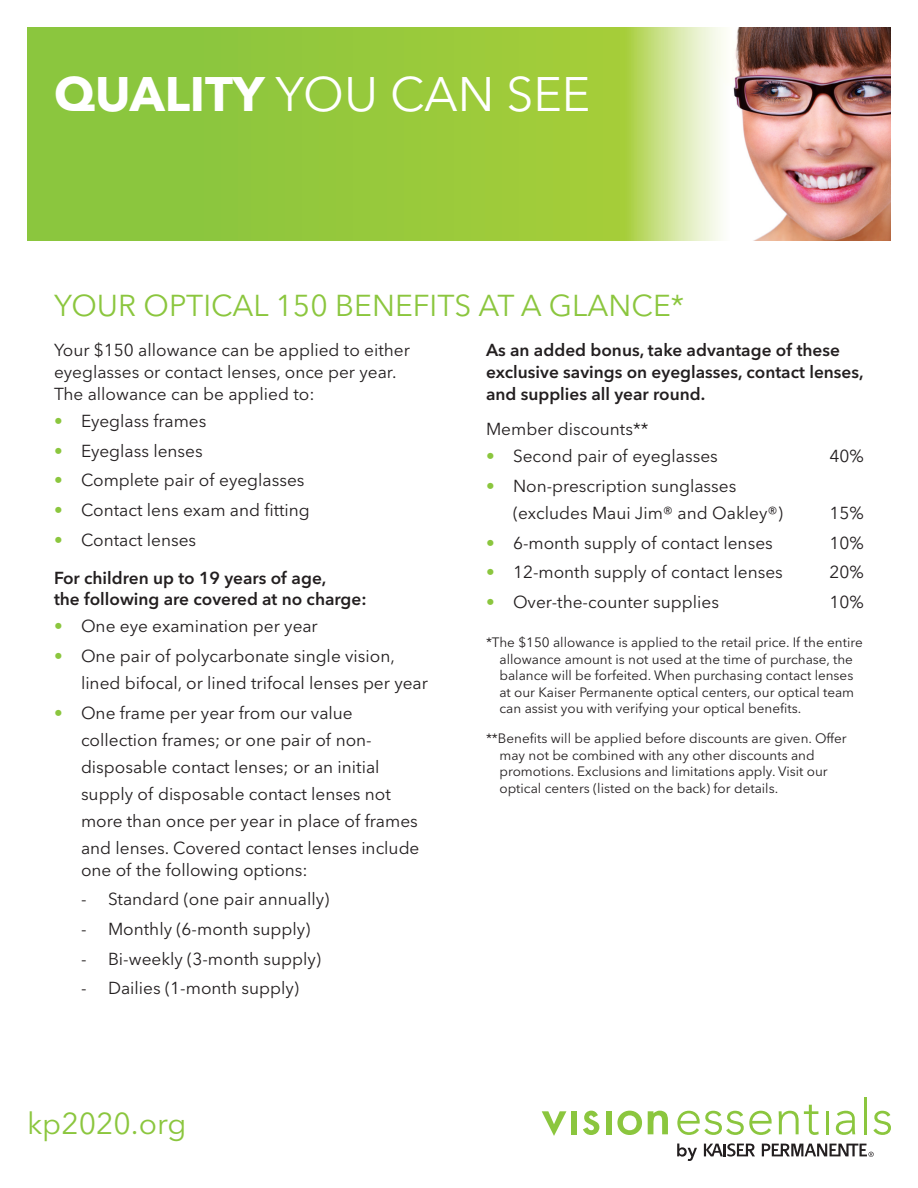
<style>
.page{position:relative;width:918px;height:1188px;background:#fff}
.page>*{position:absolute;margin:0;border:0;box-sizing:border-box;transform-origin:0 0}
.t1{font:48px "Avenir Next LT Pro";color:#fff}
.t2{font:30px "Avenir Next LT Pro";color:#8bc63e}
.t3{font:17.25px/27px "Avenir Next LT Pro";color:#231f20}
.Subhead{font:600 17.25px/21.8px "Avenir Next LT Pro";color:#231f20}
.Footnote{font:13.5px/16.5px "Avenir Next LT Pro";color:#231f20}
.s1{font-weight:700}
.s2{color:#8bc63e}
</style>
<div class="page">
<svg style="left:27px;top:27px;width:596px;height:213px;background:#94c83c"></svg>
<img style="left:623px;top:27px;width:268px;height:213px">
<svg style="left:704px;top:1143px;width:51px;height:14px"></svg>
<svg style="left:677px;top:1144px;width:20px;height:17px"></svg>
<svg style="left:762px;top:1144px;width:112px;height:13px"></svg>
<svg style="left:542px;top:1111px;width:24px;height:25px"></svg>
<div style="left:571px;top:1111px;width:6px;height:23px;background:#8bc63e"></div>
<svg style="left:583px;top:1111px;width:16px;height:24px"></svg>
<div style="left:606px;top:1111px;width:6px;height:23px;background:#8bc63e"></div>
<svg style="left:617px;top:1111px;width:25px;height:24px"></svg>
<svg style="left:648px;top:1111px;width:20px;height:23px"></svg>
<svg style="left:677px;top:1111px;width:95px;height:24px"></svg>
<svg style="left:779px;top:1105px;width:40px;height:30px"></svg>
<hr style="left:826px;top:1111px;width:3px;height:23px;background:#8bc63e">
<svg style="left:836px;top:1111px;width:19px;height:24px"></svg>
<hr style="left:864px;top:1097px;width:3px;height:37px;background:#8bc63e">
<svg style="left:873px;top:1111px;width:18px;height:24px"></svg>
<p class="t1" style="left:54px;top:66px;width:538px"><span class="s1">QUALITY</span> YOU CAN SEE</p>
<p class="t2" style="left:54px;top:288px;width:632px">YOUR OPTICAL 150 BENEFITS AT A GLANCE*</p>
<p class="t3" style="left:54px;top:340px;width:357px;line-height:21.8px">Your $150 allowance can be applied to either eyeglasses or contact lenses, once per year.<br>The allowance can be applied to:</p>
<p class="t3" style="left:54px;top:407px;width:154px"><span class="s2">•</span> Eyeglass frames</p>
<p class="t3" style="left:54px;top:437px;width:150px"><span class="s2">•</span> Eyeglass lenses</p>
<p class="t3" style="left:54px;top:467px;width:252px"><span class="s2">•</span> Complete pair of eyeglasses</p>
<p class="t3" style="left:54px;top:497px;width:257px"><span class="s2">•</span> Contact lens exam and fitting</p>
<p class="t3" style="left:54px;top:526px;width:144px"><span class="s2">•</span> Contact lenses</p>
<p class="Subhead" style="left:54px;top:567px;width:314px">For children up to 19 years of age,<br>the following are covered at no charge:</p>
<p class="t3" style="left:54px;top:613px;width:265px"><span class="s2">•</span> One eye examination per year</p>
<p class="t3" style="left:81px;top:643px;width:348px;text-indent:-27px"><span class="s2">•</span> One pair of polycarbonate single vision, lined bifocal, or lined trifocal lenses per year</p>
<p class="t3" style="left:81px;top:699px;width:340px;text-indent:-27px"><span class="s2">•</span> One frame per year from our value collection frames; or one pair of non&shy;disposable contact lenses; or an initial supply of disposable contact lenses not more than once per year in place of frames and lenses. Covered contact lenses include</p>
<p class="t3" style="left:81px;top:856px;width:228px">one of the following options:</p>
<p class="t3" style="left:81px;top:886px;width:250px">- Standard (one pair annually)</p>
<p class="t3" style="left:81px;top:915px;width:231px">- Monthly (6-month supply)</p>
<p class="t3" style="left:81px;top:945px;width:242px">- Bi-weekly (3-month supply)</p>
<p class="t3" style="left:81px;top:975px;width:219px">- Dailies (1-month supply)</p>
<p class="t2" style="left:27px;top:1106px;width:161px">kp2020.org</p>
<p class="Subhead" style="left:486px;top:339px;width:379px">As an added bonus, take advantage of these exclusive savings on eyeglasses, contact lenses, and supplies all year round.</p>
<p class="t3" style="left:486px;top:416px;width:164px">Member discounts**</p>
<p class="t3" style="left:486px;top:443px;width:233px"><span class="s2">•</span> Second pair of eyeglasses</p>
<p class="t3" style="left:830px;top:443px;width:36px">40%</p>
<p class="t3" style="left:513px;top:472px;width:271px;text-indent:-27px"><span class="s2">•</span> Non-prescription sunglasses (excludes Maui Jim® and Oakley®)</p>
<p class="t3" style="left:830px;top:499px;width:36px">15%</p>
<p class="t3" style="left:486px;top:529px;width:288px"><span class="s2">•</span> 6-month supply of contact lenses</p>
<p class="t3" style="left:830px;top:529px;width:36px">10%</p>
<p class="t3" style="left:486px;top:559px;width:298px"><span class="s2">•</span> 12-month supply of contact lenses</p>
<p class="t3" style="left:830px;top:559px;width:36px">20%</p>
<p class="t3" style="left:486px;top:588px;width:235px"><span class="s2">•</span> Over-the-counter supplies</p>
<p class="t3" style="left:830px;top:588px;width:36px">10%</p>
<p class="Footnote" style="left:500px;top:634px;width:365px;text-indent:-14px">*The $150 allowance is applied to the retail price. If the entire allowance amount is not used at the time of purchase, the balance will be forfeited. When purchasing contact lenses at our Kaiser Permanente optical centers, our optical team can assist you with verifying your optical benefits.</p>
<p class="Footnote" style="left:500px;top:730px;width:349px;text-indent:-14px">**Benefits will be applied before discounts are given. Offer may not be combined with any other discounts and promotions. Exclusions and limitations apply. Visit our optical centers (listed on the back) for details.</p>
</div>
